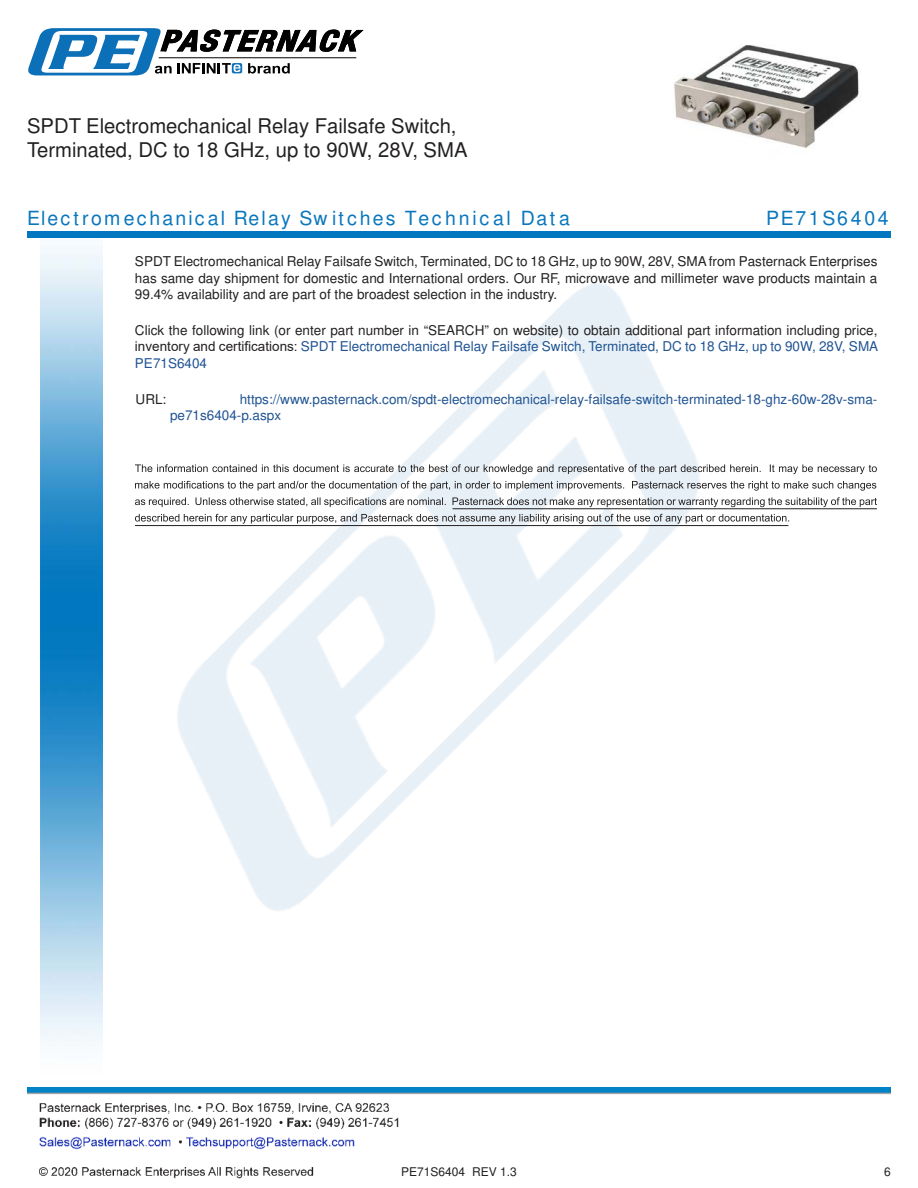
<style>
.page{position:relative;width:918px;height:1188px;background:#fff}
.page>*{position:absolute;margin:0;border:0;box-sizing:border-box;transform-origin:0 0}
.t1{font:20.25px/24.3px "Arial";color:#221f1f}
.t2{font:900 19.5px "Arial";letter-spacing:.11em;color:#0a77bd}
.t3{font:900 19.5px "Arial";letter-spacing:.14em;color:#0a77bd}
.t4{font:13.5px/16.2px "Arial";color:#221f1f;text-align:justify}
.t5{font:13.5px/16.2px "Arial";color:#1f5392}
.t6{font:12px "Arial";color:#221f1f}
.s1{color:#1f5392}
</style>
<div class="page">
<img style="left:39px;top:1103px;width:360px;height:76px">
<img style="left:102px;top:246px;width:719px;height:724px">
<img style="left:27px;top:1088px;width:864px;height:7px">
<img style="left:40px;top:237px;width:62px;height:804px">
<div style="left:27px;top:231px;width:864px;height:6px;background:#0177c0"></div>
<svg style="left:28px;top:28px;width:336px;height:47px"></svg>
<svg style="left:135px;top:464px;width:742px;height:10px"></svg>
<svg style="left:135px;top:481px;width:741px;height:10px"></svg>
<svg style="left:135px;top:497px;width:742px;height:10px"></svg>
<svg style="left:135px;top:514px;width:654px;height:10px"></svg>
<hr style="left:453px;top:508px;width:424px;height:1px;background:#221f1f">
<hr style="left:135px;top:525px;width:653px;height:1px;background:#221f1f">
<img style="left:674px;top:45px;width:185px;height:103px">
<h1 class="t1" style="left:27px;top:115px;width:442px">SPDT Electromechanical Relay Failsafe Switch,<br>Terminated, DC to 18 GHz, up to 90W, 28V, SMA</h1>
<h2 class="t2" style="left:27px;top:210px;width:544px">Electromechanical Relay Sw itches Technical Data</h2>
<h2 class="t3" style="left:766px;top:210px;width:124px">PE71S6404</h2>
<p class="t4" style="left:135px;top:255px;width:744px">SPDT Electromechanical Relay Failsafe Switch, Terminated, DC to 18 GHz, up to 90W, 28V, SMA from Pasternack Enterprises has same day shipment for domestic and International orders. Our RF, microwave and millimeter wave products maintain a 99.4% availability and are part of the broadest selection in the industry.</p>
<p class="t4" style="left:135px;top:324px;width:745px">Click the following link (or enter part number in “SEARCH” on website) to obtain additional part information including price, inventory and certi昀椀cations: <span class="s1">SPDT Electromechanical Relay Failsafe Switch, Terminated, DC to 18 GHz, up to 90W, 28V, SMA PE71S6404</span></p>
<p class="t4" style="left:136px;top:392px;width:32px">URL:</p>
<p class="t5" style="left:170px;top:392px;width:709px;text-indent:70px">https://www.pasternack.com/spdt-electromechanical-relay-failsafe-switch-terminated-18-ghz-60w-28v-sma&shy;pe71s6404-p.aspx</p>
<p class="t6" style="left:401px;top:1167px;width:117px">PE71S6404 REV 1.3</p>
<p class="t6" style="left:884px;top:1167px;width:8px">6</p>
</div>
